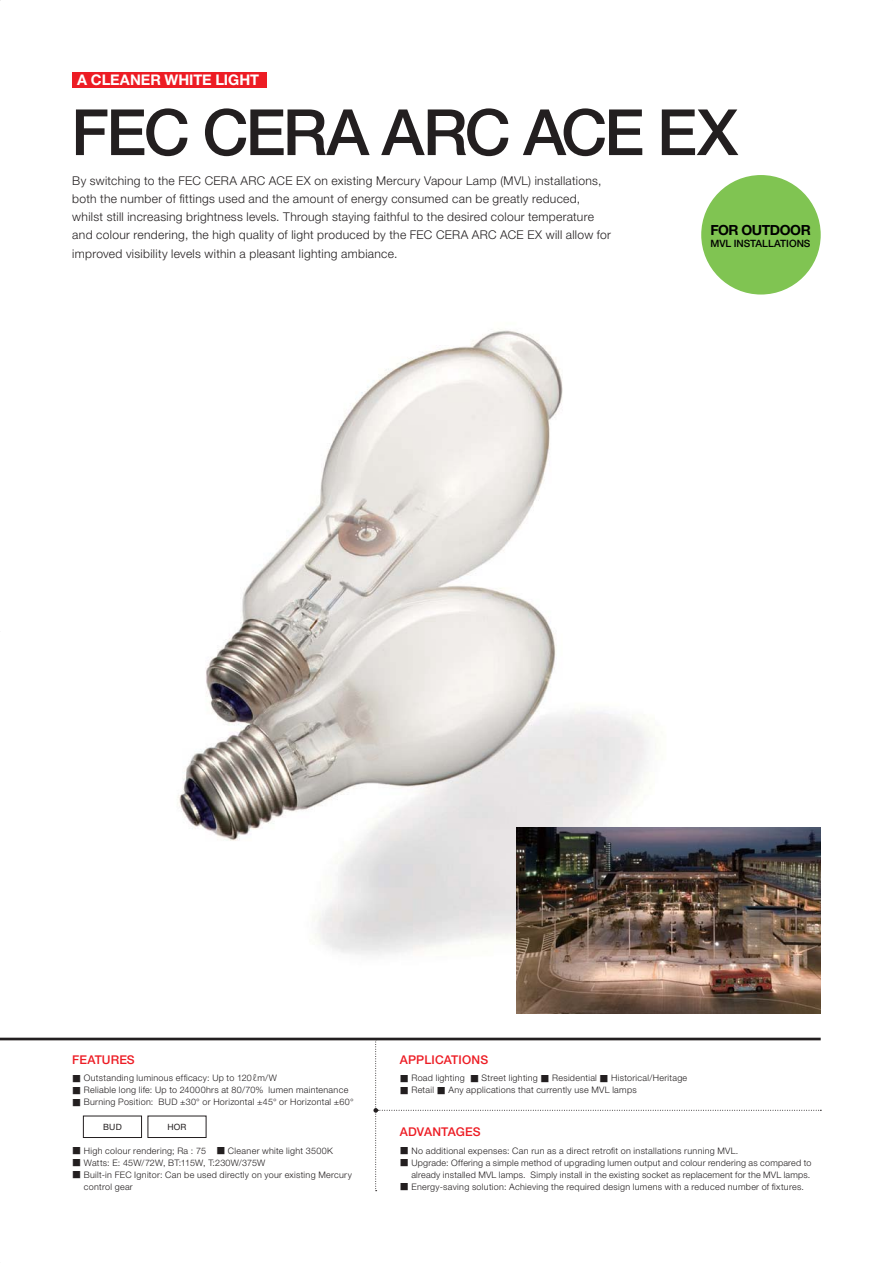
<style>
.page{position:relative;width:893px;height:1263px;background:#fff}
.page>*{position:absolute;margin:0;border:0;box-sizing:border-box;transform-origin:0 0}
.t1{font:500 63.75px "Helvetica Neue LT Std";letter-spacing:-.045em;color:#231f20}
.t2{font:700 14.7px "Helvetica Neue LT Std";letter-spacing:-.005em;color:#fff}
.t3{font:700 13.95px "Helvetica Neue LT Std";letter-spacing:-.03em;color:#000}
.t4{font:300 12.15px/18.1px "Helvetica Neue LT Std";letter-spacing:.025em;color:#231f20}
.t5{font:500 12.15px "Helvetica Neue LT Std";letter-spacing:.01em;color:#ed1c24}
.t6{font:500 10.05px "Helvetica Neue LT Std";color:#000}
.t7{font:300 9px/12.1px "Helvetica Neue LT Std";letter-spacing:.035em;color:#231f20}
.t8{font:8.7px "Helvetica Neue LT Std";letter-spacing:.025em;color:#231f20}
.s1{font-family:"Koz Min Pro Regular 90 msp RKSJ H";font-weight:400}
</style>
<div class="page">
<img style="left:0;top:255px;width:822px;height:861px">
<hr style="left:0;top:1037px;width:821px;height:3px;background:#231f20">
<img style="left:516px;top:827px;width:305px;height:186px">
<div style="left:83px;top:1116px;width:59px;height:22px;border:1px solid #231f20"></div>
<div style="left:148px;top:1116px;width:58px;height:22px;border:1px solid #231f20"></div>
<svg style="left:373px;top:1039px;width:448px;height:152px"></svg>
<div style="left:701px;top:175px;width:120px;height:119px;background:#80c452;border-radius:50%"></div>
<div style="left:72px;top:72px;width:195px;height:16px;background:#ed1c24"></div>
<h2 class="t2" style="left:77px;top:75px;width:183px">A CLEANER WHITE LIGHT</h2>
<h1 class="t1" style="left:71px;top:110px;width:669px">FEC CERA ARC ACE EX</h1>
<p class="t4" style="left:72px;top:173px;width:540px">By switching to the FEC CERA ARC ACE EX on existing Mercury Vapour Lamp (MVL) installations, both the number of fittings used and the amount of energy consumed can be greatly reduced, whilst still increasing brightness levels. Through staying faithful to the desired colour temperature and colour rendering, the high quality of light produced by the FEC CERA ARC ACE EX will allow for improved visibility levels within a pleasant lighting ambiance.</p>
<h3 class="t3" style="left:710px;top:225px;width:102px">FOR OUTDOOR</h3>
<p class="t6" style="left:710px;top:240px;width:102px">MVL INSTALLATIONS</p>
<h3 class="t5" style="left:72px;top:1055px;width:64px">FEATURES</h3>
<p class="t7" style="left:72px;top:1073px;width:206px"><span class="s1">■</span> Outstanding luminous efficacy: Up to 120ℓm/W</p>
<p class="t7" style="left:72px;top:1085px;width:278px"><span class="s1">■</span> Reliable long life: Up to 24000hrs at 80/70% lumen maintenance</p>
<p class="t7" style="left:72px;top:1097px;width:283px"><span class="s1">■</span> Burning Position: BUD ±30° or Horizontal ±45° or Horizontal ±60°</p>
<p class="t7" style="left:72px;top:1145px;width:262px"><span class="s1">■</span> High colour rendering; Ra : 75 <span class="s1">■</span> Cleaner white light 3500K</p>
<p class="t7" style="left:72px;top:1157px;width:195px"><span class="s1">■</span> Watts: E: 45W/72W, BT:115W, T:230W/375W</p>
<p class="t7" style="left:84px;top:1169px;width:270px;text-indent:-11px"><span class="s1">■</span> Built-in FEC Ignitor: Can be used directly on your existing Mercury control gear</p>
<p class="t8" style="left:103px;top:1123px;width:20px">BUD</p>
<p class="t8" style="left:167px;top:1123px;width:21px">HOR</p>
<h3 class="t5" style="left:400px;top:1055px;width:90px">APPLICATIONS</h3>
<p class="t7" style="left:400px;top:1073px;width:289px"><span class="s1">■</span> Road lighting <span class="s1">■</span> Street lighting <span class="s1">■</span> Residential <span class="s1">■</span> Historical/Heritage</p>
<p class="t7" style="left:400px;top:1085px;width:238px"><span class="s1">■</span> Retail <span class="s1">■</span> Any applications that currently use MVL lamps</p>
<h3 class="t5" style="left:400px;top:1127px;width:82px">ADVANTAGES</h3>
<p class="t7" style="left:400px;top:1145px;width:340px"><span class="s1">■</span> No additional expenses: Can run as a direct retrofit on installations running MVL.</p>
<p class="t7" style="left:400px;top:1157px;width:413px;text-align:right"><span class="s1">■</span> Upgrade: Offering a simple method of upgrading lumen output and colour rendering as compared to already installed MVL lamps. Simply install in the existing socket as replacement for the MVL lamps.</p>
<p class="t7" style="left:400px;top:1181px;width:406px"><span class="s1">■</span> Energy-saving solution: Achieving the required design lumens with a reduced number of fixtures.</p>
</div>
